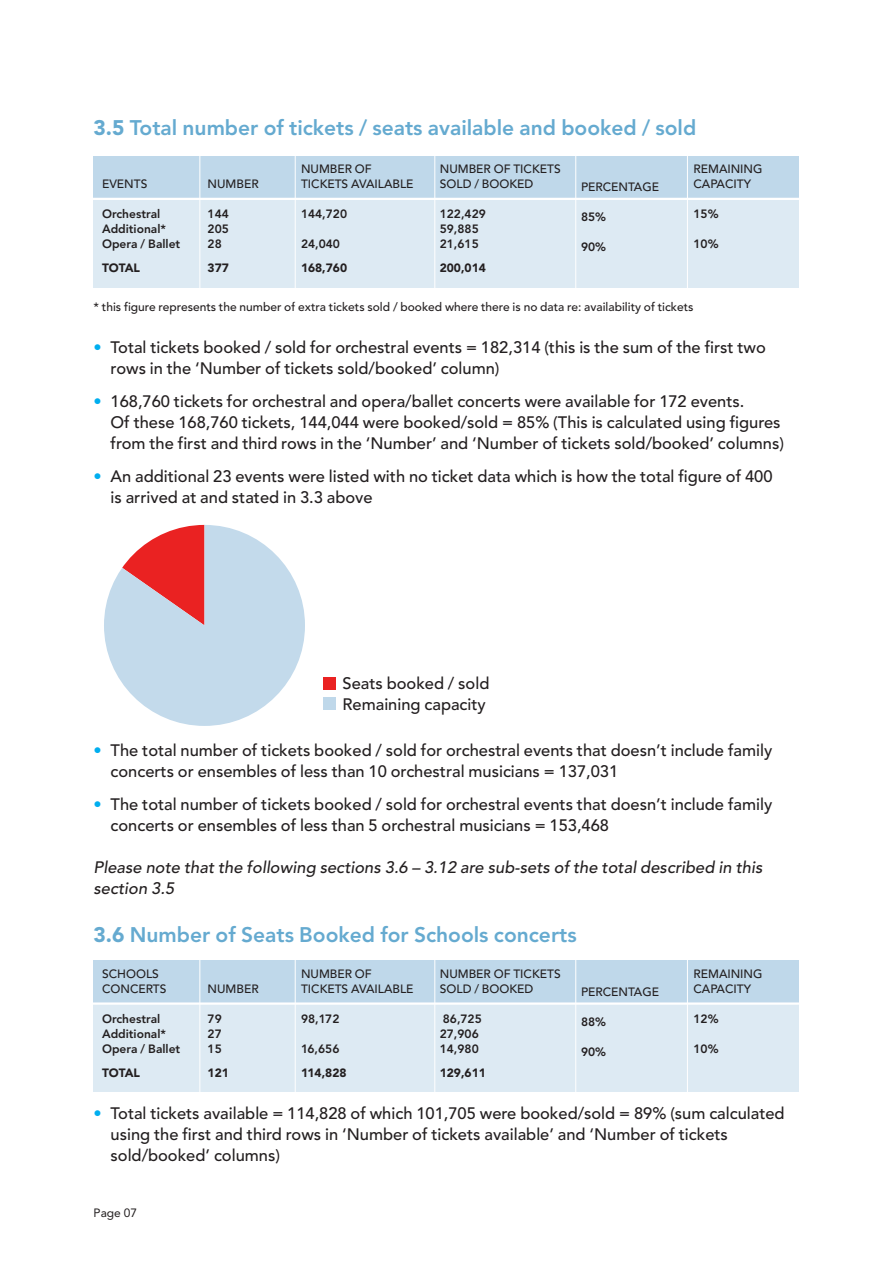
<style>
.page{position:relative;width:893px;height:1263px;background:#fff}
.page>*{position:absolute;margin:0;border:0;box-sizing:border-box;transform-origin:0 0}
.t1{font:800 21px "Avenir LT";color:#65aad0}
.t2{font:500 16.5px/21px "Avenir LT";color:#231f20}
.t3{font:italic 500 16.5px/21px "Avenir LT";letter-spacing:.005em;color:#231f20}
.t4{font:500 12px/15px "Avenir LT";color:#231f20}
.t5{font:800 12px/15px "Avenir LT";color:#231f20}
.t6{font:900 12px "Avenir LT";color:#231f20}
.t7{font:12px "Avenir LT";color:#231f20}
.s1{font-weight:900}
.s2{color:#00aeef}
</style>
<div class="page">
<div style="left:94px;top:156px;width:705px;height:132px;background:#ddeaf3"></div>
<div style="left:94px;top:156px;width:705px;height:42px;background:#bfd8ea"></div>
<hr style="left:86px;top:198px;width:723px;height:2px;background:#fff">
<hr style="left:199px;top:152px;width:1px;height:154px;background:#fff">
<hr style="left:295px;top:152px;width:1px;height:154px;background:#fff">
<hr style="left:434px;top:152px;width:1px;height:154px;background:#fff">
<hr style="left:575px;top:152px;width:1px;height:154px;background:#fff">
<hr style="left:687px;top:152px;width:1px;height:154px;background:#fff">
<svg style="left:104px;top:525px;width:201px;height:201px"></svg>
<div style="left:94px;top:960px;width:705px;height:132px;background:#ddeaf3"></div>
<div style="left:94px;top:960px;width:705px;height:43px;background:#bfd8ea"></div>
<hr style="left:86px;top:1002px;width:723px;height:3px;background:#fff">
<hr style="left:199px;top:956px;width:1px;height:154px;background:#fff">
<hr style="left:295px;top:956px;width:1px;height:154px;background:#fff">
<hr style="left:434px;top:956px;width:1px;height:154px;background:#fff">
<hr style="left:575px;top:956px;width:1px;height:154px;background:#fff">
<hr style="left:687px;top:956px;width:1px;height:154px;background:#fff">
<div style="left:323px;top:677px;width:13px;height:12px;background:#ea2222"></div>
<div style="left:323px;top:697px;width:13px;height:13px;background:#bfd8ea"></div>
<p class="t1" style="left:94px;top:119px;width:604px"><span class="s1">3.5</span> Total number of tickets / seats available and booked / sold</p>
<p class="t4" style="left:102px;top:178px;width:47px">EVENTS</p>
<p class="t5" style="left:102px;top:208px;width:80px">Orchestral<br>Additional*<br>Opera / Ballet</p>
<p class="t6" style="left:102px;top:263px;width:39px">TOTAL</p>
<p class="t4" style="left:208px;top:178px;width:53px">NUMBER</p>
<p class="t5" style="left:208px;top:208px;width:23px;text-align:justify">144<br>205<br>28</p>
<p class="t6" style="left:208px;top:263px;width:23px">377</p>
<p class="t4" style="left:301px;top:163px;width:114px">NUMBER OF<br>TICKETS AVAILABLE</p>
<p class="t5" style="left:301px;top:208px;width:48px">144,720</p>
<p class="t5" style="left:301px;top:238px;width:41px">24,040</p>
<p class="t6" style="left:301px;top:263px;width:48px">168,760</p>
<p class="t4" style="left:440px;top:163px;width:122px">NUMBER OF TICKETS<br>SOLD / BOOKED</p>
<p class="t5" style="left:440px;top:208px;width:48px">122,429<br>59,885<br>21,615</p>
<p class="t6" style="left:440px;top:263px;width:48px">200,014</p>
<p class="t4" style="left:581px;top:181px;width:79px">PERCENTAGE</p>
<p class="t5" style="left:581px;top:211px;width:27px">85%</p>
<p class="t5" style="left:581px;top:241px;width:27px">90%</p>
<p class="t4" style="left:693px;top:163px;width:71px">REMAINING<br>CAPACITY</p>
<p class="t5" style="left:693px;top:208px;width:27px">15%</p>
<p class="t5" style="left:693px;top:238px;width:27px">10%</p>
<p class="t4" style="left:94px;top:301px;width:601px">* this figure represents the number of extra tickets sold / booked where there is no data re: availability of tickets</p>
<p class="t2" style="left:111px;top:339px;width:657px;text-indent:-17px"><span class="s2">•</span> Total tickets booked / sold for orchestral events = 182,314 (this is the sum of the first two rows in the ‘Number of tickets sold/booked’ column)</p>
<p class="t2" style="left:111px;top:393px;width:675px;text-indent:-17px"><span class="s2">•</span> 168,760 tickets for orchestral and opera/ballet concerts were available for 172 events.<br>Of these 168,760 tickets, 144,044 were booked/sold = 85% (This is calculated using figures from the first and third rows in the ‘Number’ and ‘Number of tickets sold/booked’ columns)</p>
<p class="t2" style="left:111px;top:468px;width:663px;text-indent:-17px"><span class="s2">•</span> An additional 23 events were listed with no ticket data which is how the total figure of 400 is arrived at and stated in 3.3 above</p>
<p class="t2" style="left:343px;top:674px;width:148px">Seats booked / sold<br>Remaining capacity</p>
<p class="t2" style="left:111px;top:741px;width:663px;text-indent:-17px"><span class="s2">•</span> The total number of tickets booked / sold for orchestral events that doesn’t include family concerts or ensembles of less than 10 orchestral musicians = 137,031</p>
<p class="t2" style="left:111px;top:795px;width:663px;text-indent:-17px"><span class="s2">•</span> The total number of tickets booked / sold for orchestral events that doesn’t include family concerts or ensembles of less than 5 orchestral musicians = 153,468</p>
<p class="t3" style="left:94px;top:858px;width:670px">Please note that the following sections 3.6 – 3.12 are sub-sets of the total described in this section 3.5</p>
<p class="t1" style="left:94px;top:926px;width:485px"><span class="s1">3.6</span> Number of Seats Booked for Schools concerts</p>
<p class="t4" style="left:102px;top:967px;width:66px">SCHOOLS<br>CONCERTS</p>
<p class="t5" style="left:102px;top:1012px;width:80px">Orchestral<br>Additional*<br>Opera / Ballet</p>
<p class="t6" style="left:102px;top:1068px;width:39px">TOTAL</p>
<p class="t4" style="left:301px;top:967px;width:114px">NUMBER OF<br>TICKETS AVAILABLE</p>
<p class="t5" style="left:301px;top:1012px;width:40px">98,172</p>
<p class="t5" style="left:301px;top:1042px;width:40px">16,656</p>
<p class="t6" style="left:301px;top:1068px;width:47px">114,828</p>
<p class="t4" style="left:440px;top:967px;width:122px">NUMBER OF TICKETS<br>SOLD / BOOKED</p>
<p class="t5" style="left:440px;top:1012px;width:44px">86,725<br>27,906<br>14,980</p>
<p class="t6" style="left:440px;top:1068px;width:48px">129,611</p>
<p class="t4" style="left:208px;top:982px;width:53px">NUMBER</p>
<p class="t5" style="left:208px;top:1012px;width:16px;text-align:justify">79<br>27<br>15</p>
<p class="t6" style="left:208px;top:1068px;width:23px">121</p>
<p class="t4" style="left:581px;top:985px;width:79px">PERCENTAGE</p>
<p class="t5" style="left:581px;top:1015px;width:27px">88%</p>
<p class="t5" style="left:581px;top:1045px;width:27px">90%</p>
<p class="t4" style="left:693px;top:967px;width:71px">REMAINING<br>CAPACITY</p>
<p class="t5" style="left:693px;top:1012px;width:27px">12%</p>
<p class="t5" style="left:693px;top:1042px;width:27px">10%</p>
<p class="t2" style="left:111px;top:1104px;width:676px;text-indent:-17px"><span class="s2">•</span> Total tickets available = 114,828 of which 101,705 were booked/sold = 89% (sum calculated using the first and third rows in ‘Number of tickets available’ and ‘Number of tickets sold/booked’ columns)</p>
<p class="t7" style="left:94px;top:1208px;width:45px">Page 07</p>
</div>
